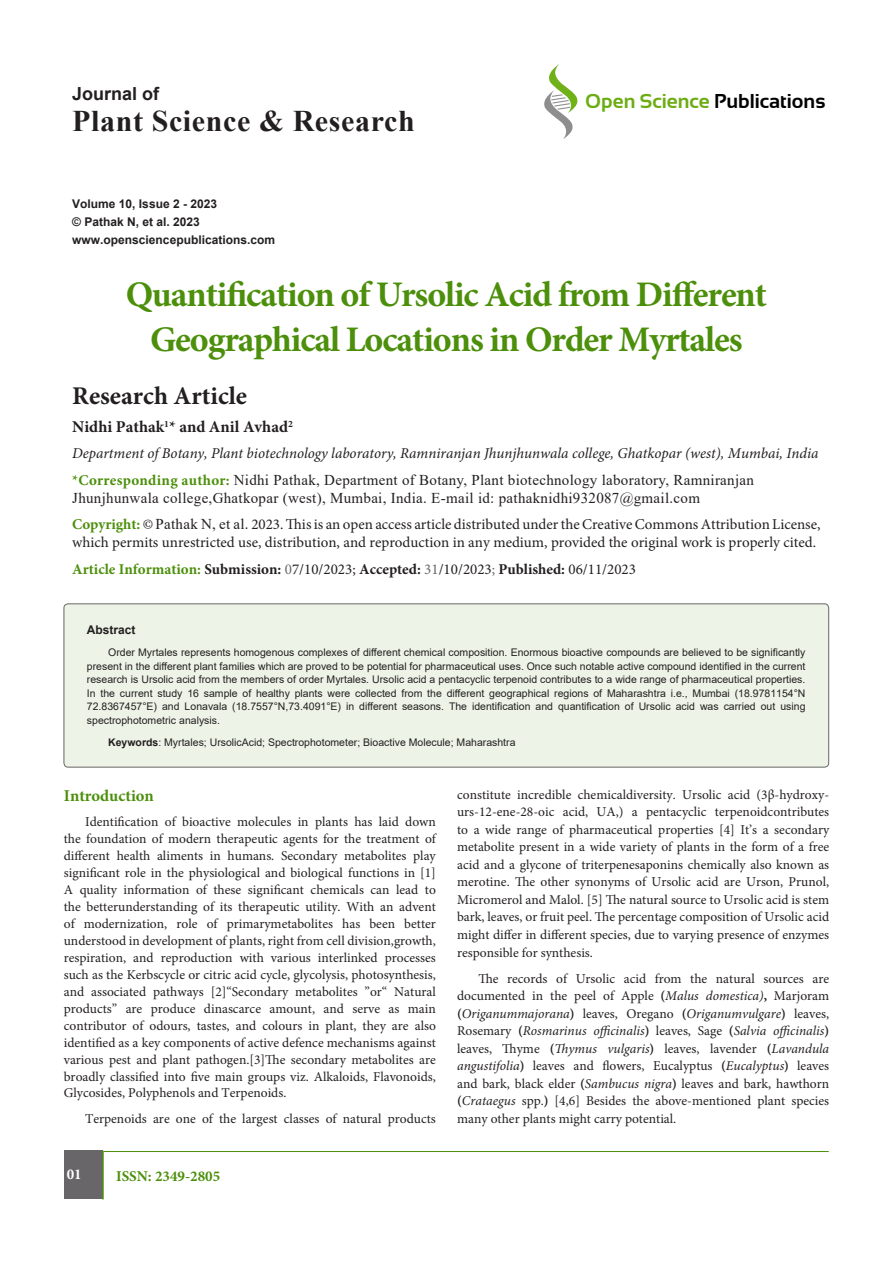
<style>
.page{position:relative;width:893px;height:1263px;background:#fff}
.page>*{position:absolute;margin:0;border:0;box-sizing:border-box;transform-origin:0 0}
.t1{font:700 36px/45px "Minion Pro";letter-spacing:-.03em;color:#4c8f0b;text-align:center}
.t2{font:700 30px "Times New Roman";letter-spacing:.02em;color:#231f20}
.t3{font:700 25.5px "Minion Pro";color:#231f20}
.t4{font:700 20.1px "Sansation";color:#000}
.t5{font:700 18px "Arial";color:#231f20}
.t6{font:700 16.5px "Minion Pro";color:#231f20}
.subsideheadding{font:700 16.5px "Minion Pro";color:#4c8f0b}
.t7{font:15px/18px "Minion Pro";color:#231f20}
.t8{font:15px/18px "Times New Roman";letter-spacing:.02em;color:#231f20}
.t9{font:italic 15px "Minion Pro";color:#231f20}
.t10{font:700 15px "Minion Pro";color:#231f20}
.t11{font:700 15px "Minion Pro";color:#4c8f0b}
.t12{font:700 15px "Minion Pro";color:#fff}
.Body_Text{font:13.5px/17.5px "Minion Pro";color:#231f20;text-align:justify}
.Pa1{font:700 12px "Arial";color:#231f20}
.Pa2{font:700 12px "Arial";color:#231f20}
.t13{font:10.5px/13.5px "Arial";color:#231f20;text-align:justify}
.s1{color:#6cad13}
.s2{font-family:"Minion Pro";font-weight:700;color:#4c8f0b}
.s3{font-weight:700;color:#4c8f0b}
.s4{font-family:"Times New Roman"}
.s5{color:#4c8f0b}
.s6{font-weight:400;color:#686669}
.s7{font-weight:400}
.s8{font-weight:700}
.s9{font-style:italic}
</style>
<div class="page">
<svg style="left:544px;top:64px;width:34px;height:75px"></svg>
<div style="left:64px;top:1151px;width:38px;height:48px;background:#686669"></div>
<hr style="left:102px;top:1151px;width:2px;height:48px;background:#4c8f0b">
<hr style="left:103px;top:1151px;width:726px;height:1px;background:#4c8f0b">
<div style="left:64px;top:604px;width:765px;height:163px;background:#edf4e7;border-radius:4px"></div>
<div style="left:64px;top:603px;width:765px;height:164px;border:1px solid #686669;border-radius:4px"></div>
<p class="t5" style="left:72px;top:81px;width:89px">Journal of</p>
<p class="t2" style="left:72px;top:99px;width:344px">Plant Science &amp; Research</p>
<h3 class="t4" style="left:585px;top:90px;width:242px"><span class="s1">Open Science</span> Publications</h3>
<p class="Pa1" style="left:72px;top:195px;width:146px">Volume 10, Issue 2 - 2023</p>
<p class="Pa2" style="left:72px;top:213px;width:129px">© Pathak N, et al. 2023</p>
<p class="Pa1" style="left:72px;top:231px;width:204px">www.opensciencepublications.com</p>
<p class="t1" style="left:126px;top:272px;width:643px">Quantification of Ursolic Acid from Different<br>Geographical Locations in Order Myrtales</p>
<p class="t3" style="left:72px;top:378px;width:176px">Research Article</p>
<p class="t6" style="left:72px;top:415px;width:222px">Nidhi Pathak<sup>1</sup>* and Anil Avhad<sup>2</sup></p>
<p class="t9" style="left:72px;top:443px;width:748px">Department of Botany, Plant biotechnology laboratory, Ramniranjan Jhunjhunwala college, Ghatkopar (west), Mumbai, India</p>
<p class="t8" style="left:72px;top:470px;width:683px"><span class="s2">*Corresponding author:</span> Nidhi Pathak, Department of Botany, Plant biotechnology laboratory, Ramniranjan<br>Jhunjhunwala college,Ghatkopar (west), Mumbai, India. E-mail id: pathaknidhi932087@gmail.com</p>
<p class="t7" style="left:72px;top:515px;width:750px"><span class="s3">Copyright:</span> © <span class="s4">Pathak N, et al.</span> 2023. This is an open access article distributed under the Creative Commons Attribution License, which permits unrestricted use, distribution, and reproduction in any medium, provided the original work is properly cited.</p>
<p class="t10" style="left:72px;top:558px;width:565px"><span class="s5">Article Information:</span> Submission: <span class="s6">0</span><span class="s7">7/10/2023;</span> Accepted: <span class="s6">31</span><span class="s7">/10/2023</span><span class="s6">;</span> Published: <span class="s7">06/11/2023</span></p>
<p class="Pa1" style="left:87px;top:621px;width:50px">Abstract</p>
<p class="t13" style="left:87px;top:646px;width:720px;text-indent:21px">Order Myrtales represents homogenous complexes of different chemical composition. Enormous bioactive compounds are believed to be significantly present in the different plant families which are proved to be potential for pharmaceutical uses. Once such notable active compound identified in the current research is Ursolic acid from the members of order Myrtales. Ursolic acid a pentacyclic terpenoid contributes to a wide range of pharmaceutical properties.<br>In the current study 16 sample of healthy plants were collected from the different geographical regions of Maharashtra i.e., Mumbai (18.9781154°N 72.8367457°E) and Lonavala (18.7557°N,73.4091°E) in different seasons. The identification and quantification of Ursolic acid was carried out using spectrophotometric analysis.</p>
<p class="t13" style="left:108px;top:735px;width:409px"><span class="s8">Keywords</span>: Myrtales; UrsolicAcid; Spectrophotometer; Bioactive Molecule; Maharashtra</p>
<p class="subsideheadding" style="left:64px;top:784px;width:92px">Introduction</p>
<p class="Body_Text" style="left:64px;top:813px;width:374px;line-height:17px;text-indent:21px">Identification of bioactive molecules in plants has laid down the foundation of modern therapeutic agents for the treatment of different health aliments in humans. Secondary metabolites play significant role in the physiological and biological functions in [1] A quality information of these significant chemicals can lead to the betterunderstanding of its therapeutic utility. With an advent of modernization, role of primarymetabolites has been better understood in development of plants, right from cell division,growth, respiration, and reproduction with various interlinked processes such as the Kerbscycle or citric acid cycle, glycolysis, photosynthesis, and associated pathways [2]“Secondary metabolites ”or“ Natural products” are produce dinascarce amount, and serve as main contributor of odours, tastes, and colours in plant, they are also identified as a key components of active defence mechanisms against various pest and plant pathogen.[3]The secondary metabolites are broadly classified into five main groups viz. Alkaloids, Flavonoids, Glycosides, Polyphenols and Terpenoids.</p>
<p class="Body_Text" style="left:85px;top:1110px;width:352px">Terpenoids are one of the largest classes of natural products</p>
<p class="t12" style="left:67px;top:1164px;width:16px">01</p>
<p class="t11" style="left:116px;top:1166px;width:106px">ISSN: 2349-2805</p>
<p class="Body_Text" style="left:457px;top:785px;width:374px">constitute incredible chemicaldiversity. Ursolic acid (3β-hydroxy&shy;urs-12-ene-28-oic acid, UA,) a pentacyclic terpenoidcontributes to a wide range of pharmaceutical properties [4] It’s a secondary metabolite present in a wide variety of plants in the form of a free acid and a glycone of triterpenesaponins chemically also known as merotine. The other synonyms of Ursolic acid are Urson, Prunol, Micromerol and Malol. [5] The natural source to Ursolic acid is stem bark, leaves, or fruit peel. The percentage composition of Ursolic acid might differ in different species, due to varying presence of enzymes responsible for synthesis.</p>
<p class="Body_Text" style="left:457px;top:969px;width:374px;text-indent:21px">The records of Ursolic acid from the natural sources are documented in the peel of Apple <span class="s8">(</span><span class="s9">Malus domestica)</span><span class="s8">,</span> Marjoram <span class="s8">(</span><span class="s9">Origanummajorana</span><span class="s8">)</span> leaves, Oregano <span class="s8">(</span><span class="s9">Origanumvulgare</span><span class="s8">)</span> leaves, Rosemary <span class="s8">(</span><span class="s9">Rosmarinus officinalis</span><span class="s8">)</span> leaves, Sage <span class="s8">(</span><span class="s9">Salvia officinalis</span><span class="s8">) </span>leaves, Thyme <span class="s8">(</span><span class="s9">Thymus vulgaris</span><span class="s8">)</span> leaves, lavender <span class="s8">(</span><span class="s9">Lavandula angustifolia</span><span class="s8">)</span> leaves and flowers, Eucalyptus <span class="s8">(</span><span class="s9">Eucalyptus</span><span class="s8">)</span> leaves and bark, black elder <span class="s8">(</span><span class="s9">Sambucus nigra</span><span class="s8">)</span> leaves and bark, hawthorn <span class="s8">(</span><span class="s9">Crataegus</span> spp.<span class="s8">)</span> [4,6] Besides the above-mentioned plant species many other plants might carry potential.</p>
</div>
